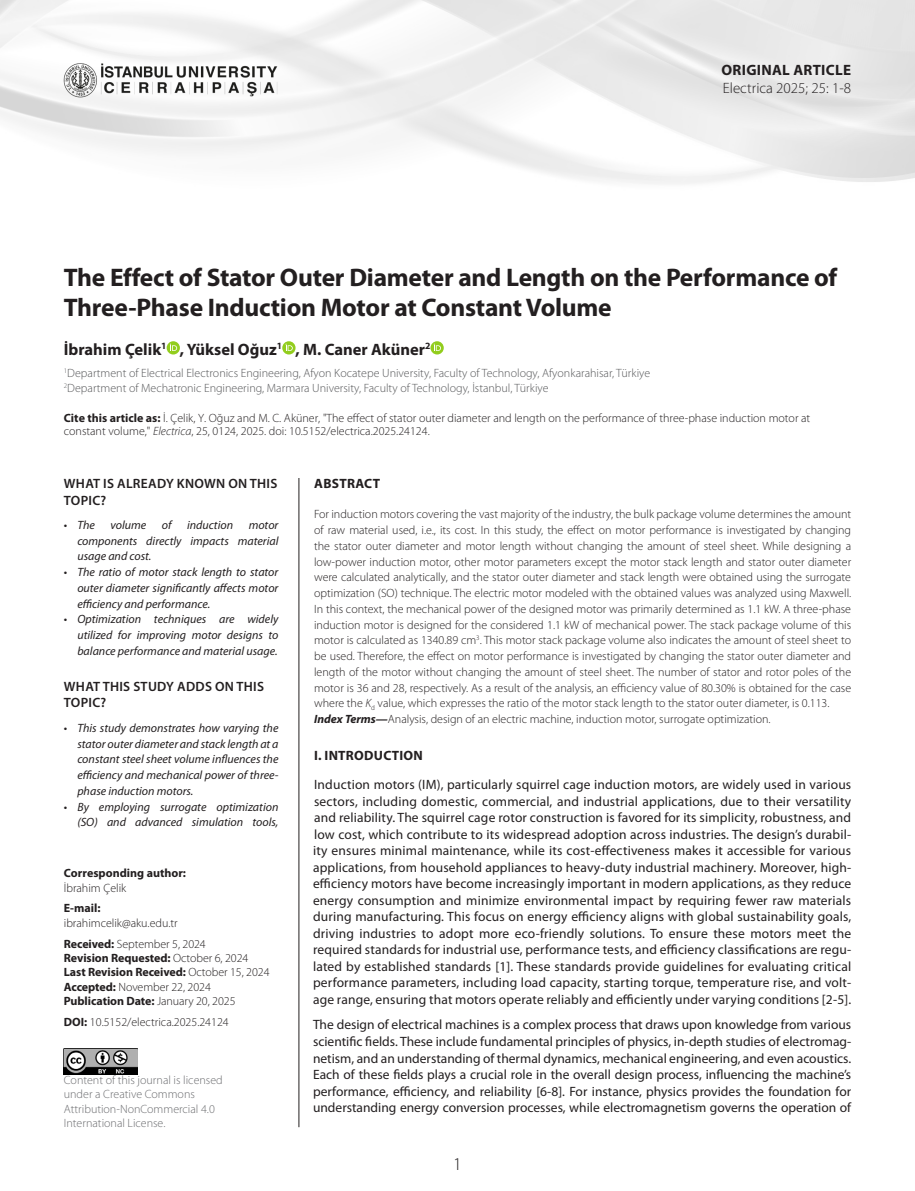
<style>
.page{position:relative;width:915px;height:1191px;background:#fff}
.page>*{position:absolute;margin:0;border:0;box-sizing:border-box;transform-origin:0 0}
.CT{font:700 25.5px/30px "Myriad Pro";letter-spacing:-.01em;color:#231f20}
.t1{font:300 18px "Myriad Pro";color:#231f20}
.AU{font:700 16.5px "Myriad Pro";color:#231f20}
.AO_JN{font:300 15px "Myriad Pro";color:#231f20}
.AT{font:700 15px "Myriad Pro";letter-spacing:.02em;color:#231f20}
.TXT{font:13.5px/16.5px "Myriad Pro";letter-spacing:.01em;color:#231f20;text-align:justify}
.TXI{font:13.5px/16.5px "Myriad Pro";color:#231f20;text-align:justify}
.BX1_A_HEAD{font:600 13.5px/16.5px "Myriad Pro";letter-spacing:.02em;color:#231f20}
.H1_OPT{font:700 13.5px "Myriad Pro";letter-spacing:.02em;color:#231f20}
.ABS_H{font:700 13.5px "Myriad Pro";letter-spacing:.02em;color:#231f20}
.ABS_TXT{font:300 12px/15.8px "Myriad Pro";color:#231f20;text-align:justify}
.t2{font:italic 12px/15.8px "Myriad Pro";color:#231f20;text-align:justify}
.FN{font:300 12px/13.5px "Myriad Pro";color:#231f20}
.Address{font:300 12px "Myriad Pro";color:#57585a}
.History_F{font:700 12px/14.4px "Myriad Pro";letter-spacing:-.005em;color:#231f20}
.t3{font:300 12px/14.4px "Myriad Pro";color:#6c6d70}
.Keywords{font:300 12px "Myriad Pro";color:#231f20}
.Corres{font:700 12px/14.4px "Myriad Pro";color:#231f20}
.DOI{font:300 12px "Myriad Pro";color:#231f20}
.Corres-2{font:300 12px/14.4px "Myriad Pro";color:#231f20}
.s1{font-weight:700}
.s2{font-style:italic}
.s3{font-weight:300}
.s4{font-weight:700;font-style:italic}
</style>
<div class="page">
<hr style="left:298px;top:336px;width:1px;height:791px;background:#231f20">
<img style="left:64px;top:64px;width:214px;height:34px">
<div style="left:64px;top:267px;width:786px;height:211px;background:#fff"></div>
<svg style="left:166px;top:341px;width:14px;height:13px"></svg>
<svg style="left:170px;top:344px;width:7px;height:7px"></svg>
<svg style="left:282px;top:341px;width:13px;height:13px"></svg>
<svg style="left:285px;top:344px;width:8px;height:7px"></svg>
<svg style="left:430px;top:341px;width:13px;height:13px"></svg>
<svg style="left:433px;top:344px;width:8px;height:7px"></svg>
<img style="left:64px;top:1048px;width:74px;height:26px">
<p class="AT" style="left:721px;top:60px;width:131px">ORIGINAL ARTICLE</p>
<p class="AO_JN" style="left:722px;top:79px;width:130px">Electrica 2025; 25: 1-8</p>
<p class="CT" style="left:64px;top:262px;width:774px">The Effect of Stator Outer Diameter and Length on the Performance of<br>Three-Phase Induction Motor at Constant Volume</p>
<p class="AU" style="left:64px;top:338px;width:368px">İbrahim Çelik<sup>1</sup> , Yüksel Oğuz<sup>1</sup> , M. Caner Aküner<sup>2</sup></p>
<p class="Address" style="left:64px;top:366px;width:587px"><sup>1</sup>Department of Electrical Electronics Engineering, Afyon Kocatepe University, Faculty of Technology, Afyonkarahisar, Türkiye</p>
<p class="Address" style="left:64px;top:380px;width:486px"><sup>2</sup>Department of Mechatronic Engineering, Marmara University, Faculty of Technology, İstanbul, Türkiye</p>
<p class="FN" style="left:64px;top:411px;width:747px"><span class="s1">Cite this article as:</span> İ. Çelik, Y. Oğuz and M. C. Aküner, "The effect of stator outer diameter and length on the performance of three-phase induction motor at constant volume," <span class="s2">Electrica</span>, 25, 0124, 2025. doi: 10.5152/electrica.2025.24124.</p>
<p class="BX1_A_HEAD" style="left:64px;top:475px;width:215px">WHAT IS ALREADY KNOWN ON THIS<br>TOPIC?</p>
<p class="t2" style="left:64px;top:517px;width:32px">• The</p>
<p class="t2" style="left:110px;top:517px;width:37px">volume</p>
<p class="t2" style="left:162px;top:517px;width:11px">of</p>
<p class="t2" style="left:187px;top:517px;width:48px">induction</p>
<p class="t2" style="left:77px;top:517px;width:202px;text-indent:171px">motor components directly impacts material usage and cost.</p>
<p class="t2" style="left:77px;top:564px;width:202px;text-indent:-14px">• The ratio of motor stack length to stator outer diameter significantly affects motor efficiency and performance.</p>
<p class="t2" style="left:77px;top:611px;width:202px;text-indent:-14px">• Optimization techniques are widely utilized for improving motor designs to balance performance and material usage.</p>
<p class="BX1_A_HEAD" style="left:64px;top:678px;width:201px">WHAT THIS STUDY ADDS ON THIS<br>TOPIC?</p>
<p class="t2" style="left:77px;top:719px;width:202px;text-indent:-14px">• This study demonstrates how varying the stator outer diameter and stack length at a constant steel sheet volume influences the efficiency and mechanical power of three&shy;phase induction motors.</p>
<p class="t2" style="left:64px;top:798px;width:216px;text-align:right">• By employing surrogate optimization (SO) and advanced simulation tools,</p>
<p class="Corres" style="left:64px;top:865px;width:124px">Corresponding author:<br><span class="s3">İbrahim Çelik</span></p>
<p class="Corres-2" style="left:64px;top:901px;width:115px"><span class="s1">E-mail: </span>ibrahimcelik@aku.edu.tr</p>
<p class="History_F" style="left:64px;top:936px;width:207px">Received: <span class="s3">September 5, 2024<br></span>Revision Requested: <span class="s3">October 6, 2024<br></span>Last Revision Received: <span class="s3">October 15, 2024<br></span>Accepted: <span class="s3">November 22, 2024<br></span>Publication Date: <span class="s3">January 20, 2025</span></p>
<p class="DOI" style="left:64px;top:1014px;width:166px"><span class="s1">DOI:</span> 10.5152/electrica.2025.24124</p>
<p class="t3" style="left:64px;top:1072px;width:160px">Content of this journal is licensed under a Creative Commons<br>Attribution-NonCommercial 4.0<br>International License.</p>
<p class="ABS_H" style="left:314px;top:475px;width:67px">ABSTRACT</p>
<p class="ABS_TXT" style="left:314px;top:506px;width:538px">For induction motors covering the vast majority of the industry, the bulk package volume determines the amount of raw material used, i.e., its cost. In this study, the effect on motor performance is investigated by changing the stator outer diameter and motor length without changing the amount of steel sheet. While designing a low-power induction motor, other motor parameters except the motor stack length and stator outer diameter were calculated analytically, and the stator outer diameter and stack length were obtained using the surrogate optimization (SO) technique. The electric motor modeled with the obtained values was analyzed using Maxwell.<br>In this context, the mechanical power of the designed motor was primarily determined as 1.1 kW. A three-phase induction motor is designed for the considered 1.1 kW of mechanical power. The stack package volume of this motor is calculated as 1340.89 cm<sup>3</sup>. This motor stack package volume also indicates the amount of steel sheet to be used. Therefore, the effect on motor performance is investigated by changing the stator outer diameter and length of the motor without changing the amount of steel sheet. The number of stator and rotor poles of the motor is 36 and 28, respectively. As a result of the analysis, an efficiency value of 80.30% is obtained for the case where the <span class="s2">K</span><sub>d</sub> value, which expresses the ratio of the motor stack length to the stator outer diameter, is 0.113.</p>
<p class="Keywords" style="left:314px;top:712px;width:458px"><span class="s4">Index Terms—</span>Analysis, design of an electric machine, induction motor, surrogate optimization.</p>
<p class="H1_OPT" style="left:314px;top:747px;width:110px">I. INTRODUCTION</p>
<p class="TXT" style="left:313px;top:776px;width:539px">Induction motors (IM), particularly squirrel cage induction motors, are widely used in various sectors, including domestic, commercial, and industrial applications, due to their versatility and reliability. The squirrel cage rotor construction is favored for its simplicity, robustness, and low cost, which contribute to its widespread adoption across industries. The design’s durabil&shy;ity ensures minimal maintenance, while its cost-effectiveness makes it accessible for various applications, from household appliances to heavy-duty industrial machinery. Moreover, high&shy;efficiency motors have become increasingly important in modern applications, as they reduce energy consumption and minimize environmental impact by requiring fewer raw materials during manufacturing. This focus on energy efficiency aligns with global sustainability goals, driving industries to adopt more eco-friendly solutions. To ensure these motors meet the required standards for industrial use, performance tests, and efficiency classifications are regu&shy;lated by established standards [1]. These standards provide guidelines for evaluating critical performance parameters, including load capacity, starting torque, temperature rise, and volt&shy;age range, ensuring that motors operate reliably and efficiently under varying conditions [2-5].</p>
<p class="TXI" style="left:313px;top:1016px;width:539px">The design of electrical machines is a complex process that draws upon knowledge from various scientific fields. These include fundamental principles of physics, in-depth studies of electromag&shy;netism, and an understanding of thermal dynamics, mechanical engineering, and even acoustics.<br>Each of these fields plays a crucial role in the overall design process, influencing the machine’s performance, efficiency, and reliability [6-8]. For instance, physics provides the foundation for understanding energy conversion processes, while electromagnetism governs the operation of</p>
<h2 class="t1" style="left:453px;top:1152px;width:10px">1</h2>
</div>
